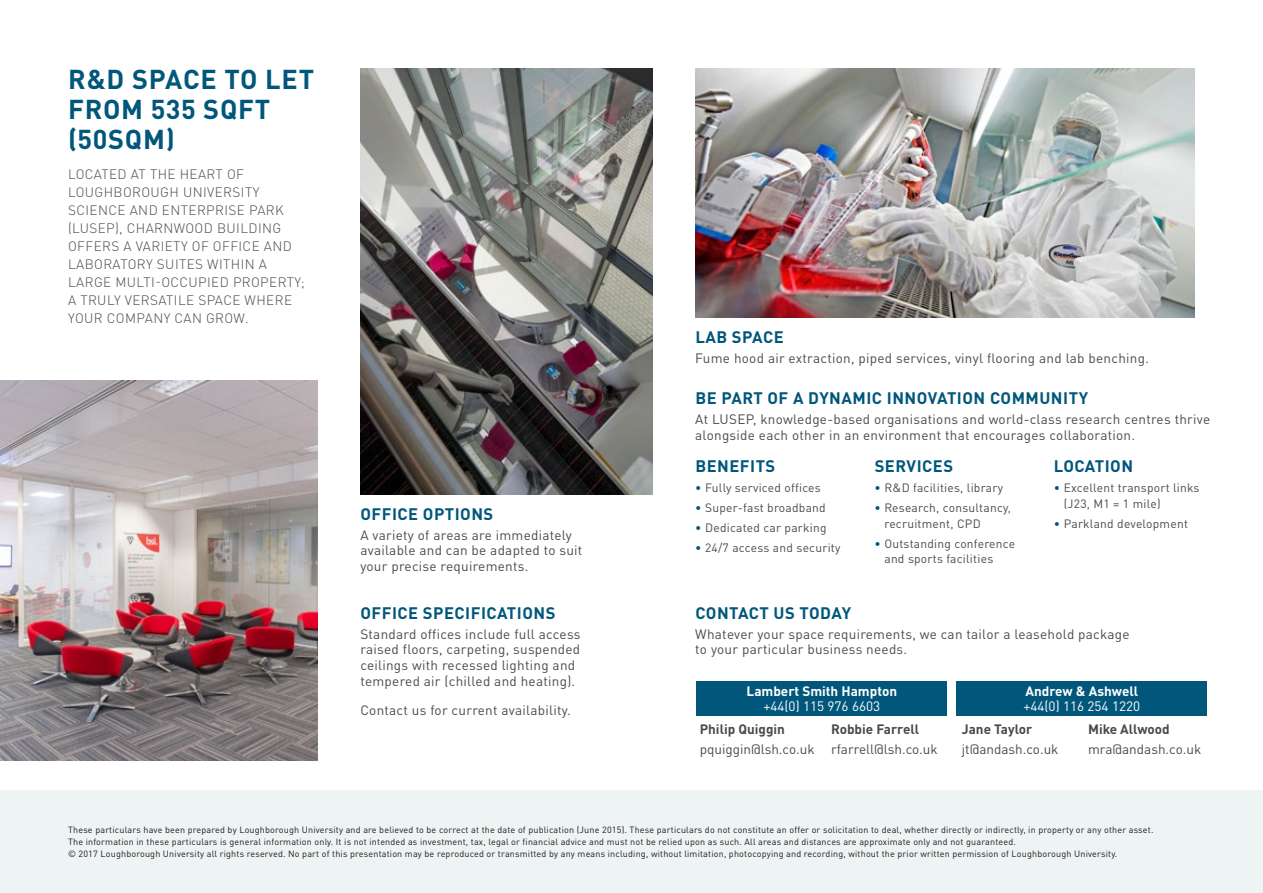
<style>
.page{position:relative;width:1263px;height:893px;background:#fff}
.page>*{position:absolute;margin:0;border:0;box-sizing:border-box;transform-origin:0 0}
.t1{font:700 27px/30px "DINOT";letter-spacing:.03em;color:#00577b}
.t2{font:700 16.5px "DINOT";letter-spacing:.03em;color:#00577b}
.t3{font:13.5px/15.8px "DINOT";letter-spacing:.02em;color:#4a4a49}
.t4{font:300 13.5px/18px "DINOT";letter-spacing:.03em;color:#4a4a49}
.t5{font:13.5px "DINOT";color:#4a4a49}
.t6{font:700 13.5px "DINOT";color:#4a4a49}
.t7{font:700 13.5px "DINOT";color:#fff}
.t8{font:13.5px "DINOT";color:#fff}
.t9{font:12px/15.8px "DINOT";letter-spacing:.02em;color:#4a4a49}
.t10{font:9px/12px "DINOT";letter-spacing:.02em;color:#1c1c1b}
.s1{color:#00577b}
</style>
<div class="page">
<div style="left:0;top:791px;width:1263px;height:102px;background:#eef3f3"></div>
<img style="left:0;top:381px;width:318px;height:380px">
<img style="left:360px;top:68px;width:293px;height:426px">
<img style="left:695px;top:68px;width:500px;height:250px">
<div style="left:696px;top:682px;width:251px;height:34px;background:#00577b"></div>
<div style="left:956px;top:682px;width:251px;height:34px;background:#00577b"></div>
<h1 class="t1" style="left:68px;top:63px;width:248px">R&amp;D SPACE TO LET<br>FROM 535 SQFT (50SQM)</h1>
<p class="t4" style="left:68px;top:165px;width:238px">LOCATED AT THE HEART OF<br>LOUGHBOROUGH UNIVERSITY<br>SCIENCE AND ENTERPRISE PARK (LUSEP), CHARNWOOD BUILDING<br>OFFERS A VARIETY OF OFFICE AND<br>LABORATORY SUITES WITHIN A<br>LARGE MULTI-OCCUPIED PROPERTY;<br>A TRULY VERSATILE SPACE WHERE<br>YOUR COMPANY CAN GROW.</p>
<h2 class="t2" style="left:360px;top:503px;width:134px">OFFICE OPTIONS</h2>
<h3 class="t3" style="left:360px;top:527px;width:223px">A variety of areas are immediately available and can be adapted to suit your precise requirements.</h3>
<h2 class="t2" style="left:360px;top:602px;width:197px">OFFICE SPECIFICATIONS</h2>
<h3 class="t3" style="left:360px;top:626px;width:222px">Standard offices include full access raised floors, carpeting, suspended ceilings with recessed lighting and tempered air (chilled and heating).</h3>
<h3 class="t3" style="left:360px;top:701px;width:212px">Contact us for current availability.</h3>
<h2 class="t2" style="left:695px;top:326px;width:90px">LAB SPACE</h2>
<h3 class="t3" style="left:695px;top:350px;width:455px">Fume hood air extraction, piped services, vinyl flooring and lab benching.</h3>
<h2 class="t2" style="left:695px;top:387px;width:394px">BE PART OF A DYNAMIC INNOVATION COMMUNITY</h2>
<h3 class="t3" style="left:695px;top:411px;width:516px">At LUSEP, knowledge-based organisations and world-class research centres thrive alongside each other in an environment that encourages collaboration.</h3>
<h2 class="t2" style="left:695px;top:455px;width:81px">BENEFITS</h2>
<h3 class="t9" style="left:695px;top:479px;width:127px"><span class="s1">•</span> Fully serviced offices</h3>
<h3 class="t9" style="left:695px;top:499px;width:132px"><span class="s1">•</span> Super-fast broadband</h3>
<h3 class="t9" style="left:695px;top:519px;width:133px"><span class="s1">•</span> Dedicated car parking</h3>
<h3 class="t9" style="left:695px;top:539px;width:147px"><span class="s1">•</span> 24/7 access and security</h3>
<h2 class="t2" style="left:875px;top:455px;width:80px">SERVICES</h2>
<h3 class="t9" style="left:874px;top:479px;width:130px"><span class="s1">•</span> R&amp;D facilities, library</h3>
<h3 class="t9" style="left:884px;top:499px;width:128px;text-indent:-10px"><span class="s1">•</span> Research, consultancy, recruitment, CPD</h3>
<h3 class="t9" style="left:884px;top:535px;width:132px;text-indent:-10px"><span class="s1">•</span> Outstanding conference and sports facilities</h3>
<h2 class="t2" style="left:1054px;top:455px;width:81px">LOCATION</h2>
<h3 class="t9" style="left:1064px;top:479px;width:137px;text-indent:-10px"><span class="s1">•</span> Excellent transport links (J23, M1 = 1 mile)</h3>
<h3 class="t9" style="left:1054px;top:515px;width:136px"><span class="s1">•</span> Parkland development</h3>
<h2 class="t2" style="left:695px;top:602px;width:157px">CONTACT US TODAY</h2>
<h3 class="t3" style="left:695px;top:626px;width:436px">Whatever your space requirements, we can tailor a leasehold package to your particular business needs.</h3>
<h3 class="t7" style="left:746px;top:683px;width:152px">Lambert Smith Hampton</h3>
<h3 class="t8" style="left:763px;top:698px;width:118px">+44(0) 115 976 6603</h3>
<h3 class="t7" style="left:1025px;top:683px;width:114px">Andrew &amp; Ashwell</h3>
<h3 class="t8" style="left:1023px;top:698px;width:118px">+44(0) 116 254 1220</h3>
<h3 class="t6" style="left:700px;top:721px;width:87px">Philip Quiggin</h3>
<h3 class="t5" style="left:700px;top:741px;width:116px">pquiggin@lsh.co.uk</h3>
<h3 class="t6" style="left:831px;top:721px;width:89px">Robbie Farrell</h3>
<h3 class="t5" style="left:831px;top:741px;width:108px">rfarrell@lsh.co.uk</h3>
<h3 class="t6" style="left:962px;top:721px;width:72px">Jane Taylor</h3>
<h3 class="t5" style="left:962px;top:741px;width:98px">jt@andash.co.uk</h3>
<h3 class="t6" style="left:1088px;top:721px;width:83px">Mike Allwood</h3>
<h3 class="t5" style="left:1088px;top:741px;width:115px">mra@andash.co.uk</h3>
<p class="t10" style="left:68px;top:824px;width:1087px">These particulars have been prepared by Loughborough University and are believed to be correct at the date of publication (June 2015). These particulars do not constitute an offer or solicitation to deal, whether directly or indirectly, in property or any other asset.<br>The information in these particulars is general information only. It is not intended as investment, tax, legal or financial advice and must not be relied upon as such. All areas and distances are approximate only and not guaranteed.<br>© 2017 Loughborough University all rights reserved. No part of this presentation may be reproduced or transmitted by any means including, without limitation, photocopying and recording, without the prior written permission of Loughborough University.</p>
</div>
